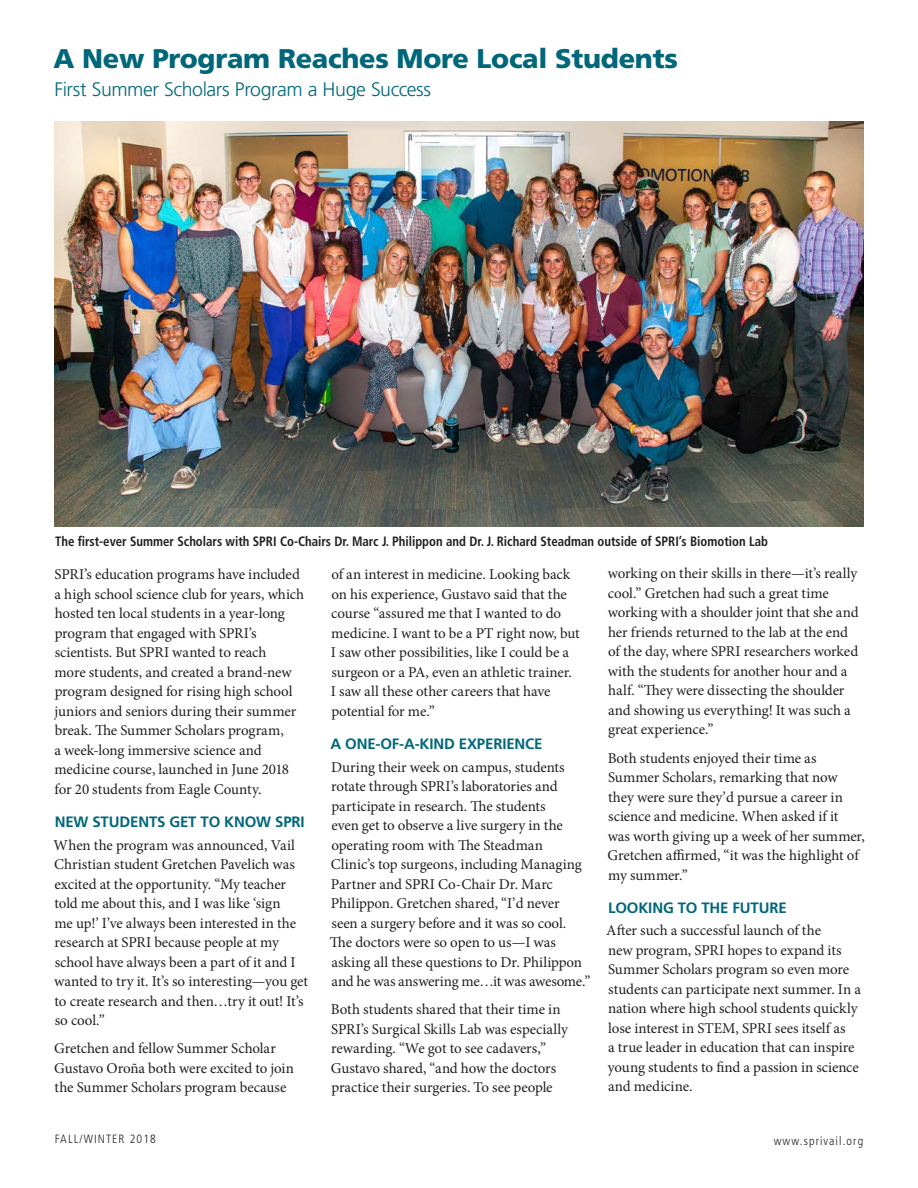
<style>
.page{position:relative;width:918px;height:1188px;background:#fff}
.page>*{position:absolute;margin:0;border:0;box-sizing:border-box;transform-origin:0 0}
.Body{font:900 27px "Frutiger";letter-spacing:-.01em;color:#00677a}
.Body-2{font:300 19.5px "Frutiger";letter-spacing:-.02em;color:#00677a}
.Body-3{font:15px/19.5px "Minion Pro";letter-spacing:-.005em;color:#231f20}
.subhead{font:700 15px "Frutiger";letter-spacing:-.01em;color:#00677a}
.t1{font:700 condensed 13.5px "Frutiger";color:#231f20;scale:.95 1}
.body_copy{font:300 condensed 12px "Frutiger";letter-spacing:.09em;color:#231f20}
</style>
<div class="page">
<img style="left:54px;top:122px;width:810px;height:404px">
<p class="Body" style="left:53px;top:42px;width:626px">A New Program Reaches More Local Students</p>
<p class="Body-2" style="left:54px;top:79px;width:378px">First Summer Scholars Program a Huge Success</p>
<p class="t1" style="left:55px;top:533px;width:752px">The first-ever Summer Scholars with SPRI Co-Chairs Dr. Marc J. Philippon and Dr. J. Richard Steadman outside of SPRI’s Biomotion Lab</p>
<p class="Body-3" style="left:54px;top:565px;width:251px">SPRI’s education programs have included a high school science club for years, which hosted ten local students in a year-long program that engaged with SPRI’s scientists. But SPRI wanted to reach<br>more students, and created a brand-new program designed for rising high school juniors and seniors during their summer break. The Summer Scholars program,<br>a week-long immersive science and medicine course, launched in June 2018 for 20 students from Eagle County.</p>
<p class="subhead" style="left:55px;top:813px;width:252px">NEW STUDENTS GET TO KNOW SPRI</p>
<p class="Body-3" style="left:54px;top:835px;width:256px">When the program was announced, Vail Christian student Gretchen Pavelich was excited at the opportunity. “My teacher told me about this, and I was like ‘sign<br>me up!’ I’ve always been interested in the research at SPRI because people at my school have always been a part of it and I wanted to try it. It’s so interesting—you get to create research and then…try it out! It’s so cool.”</p>
<p class="Body-3" style="left:54px;top:1039px;width:241px">Gretchen and fellow Summer Scholar<br>Gustavo Oroña both were excited to join the Summer Scholars program because</p>
<p class="Body-3" style="left:331px;top:565px;width:250px">of an interest in medicine. Looking back on his experience, Gustavo said that the course “assured me that I wanted to do medicine. I want to be a PT right now, but I saw other possibilities, like I could be a surgeon or a PA, even an athletic trainer.<br>I saw all these other careers that have potential for me.”</p>
<p class="subhead" style="left:330px;top:735px;width:214px">A ONE-OF-A-KIND EXPERIENCE</p>
<p class="Body-3" style="left:330px;top:757px;width:262px">During their week on campus, students rotate through SPRI’s laboratories and participate in research. The students<br>even get to observe a live surgery in the operating room with The Steadman<br>Clinic’s top surgeons, including Managing Partner and SPRI Co-Chair Dr. Marc Philippon. Gretchen shared, “I’d never<br>seen a surgery before and it was so cool.<br>The doctors were so open to us—I was asking all these questions to Dr. Philippon and he was answering me…it was awesome.”</p>
<p class="Body-3" style="left:331px;top:1000px;width:239px">Both students shared that their time in SPRI’s Surgical Skills Lab was especially rewarding. “We got to see cadavers,” Gustavo shared, “and how the doctors practice their surgeries. To see people</p>
<p class="Body-3" style="left:608px;top:564px;width:252px">working on their skills in there—it’s really cool.” Gretchen had such a great time working with a shoulder joint that she and her friends returned to the lab at the end of the day, where SPRI researchers worked with the students for another hour and a half. “They were dissecting the shoulder and showing us everything! It was such a great experience.”</p>
<p class="Body-3" style="left:608px;top:748px;width:259px">Both students enjoyed their time as Summer Scholars, remarking that now they were sure they’d pursue a career in science and medicine. When asked if it<br>was worth giving up a week of her summer, Gretchen affirmed, “it was the highlight of my summer.”</p>
<p class="subhead" style="left:608px;top:899px;width:180px">LOOKING TO THE FUTURE</p>
<p class="Body-3" style="left:606px;top:921px;width:256px">After such a successful launch of the<br>new program, SPRI hopes to expand its Summer Scholars program so even more students can participate next summer. In a nation where high school students quickly lose interest in STEM, SPRI sees itself as<br>a true leader in education that can inspire young students to find a passion in science and medicine.</p>
<p class="body_copy" style="left:55px;top:1132px;width:103px">FALL/WINTER 2018</p>
<p class="body_copy" style="left:774px;top:1134px;width:91px">www.sprivail.org</p>
</div>
